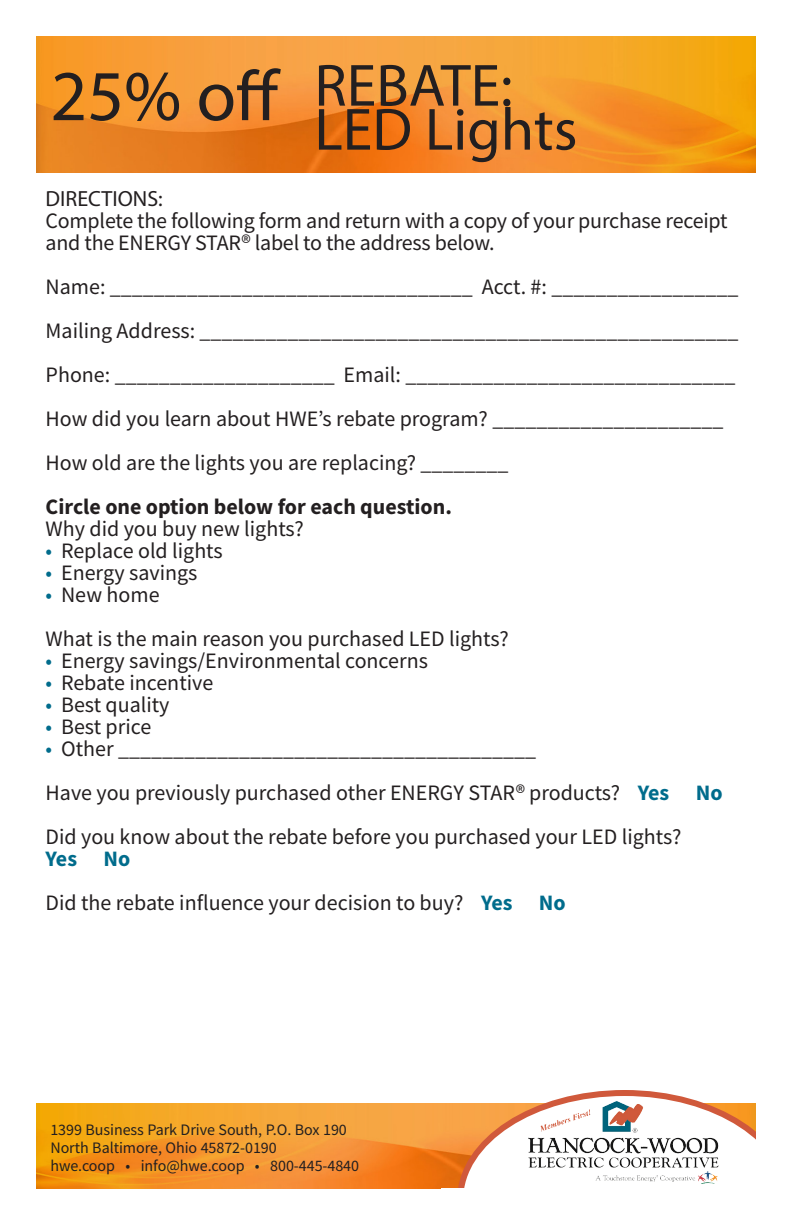
<style>
.page{position:relative;width:792px;height:1224px;background:#fff}
.page>*{position:absolute;margin:0;border:0;box-sizing:border-box;transform-origin:0 0}
.t1{font:72px "Myriad Pro";color:#231f20}
.t2{font:60px/44px "Myriad Pro";color:#231f20}
.t3{font:22px/22px "Source Sans Pro";color:#231f20}
.t4{font:700 22px "Source Sans Pro";color:#231f20}
.t5{font:22px "Myriad Pro";color:#231f20}
.t6{font:700 22px "Source Sans Pro";color:#006c8c}
.t7{font:16px "Source Sans Pro";letter-spacing:-.005em;color:#231f20}
.s1{color:#006c8c}
.s2{font-weight:700;color:#006c8c}
</style>
<div class="page">
<img style="left:36px;top:36px;width:720px;height:137px">
<img style="left:36px;top:1104px;width:421px;height:84px">
<svg style="left:457px;top:1090px;width:299px;height:98px"></svg>
<img style="left:518px;top:1093px;width:210px;height:95px">
<p class="t1" style="left:50px;top:52px;width:232px">25% off</p>
<p class="t2" style="left:314px;top:63px;width:265px">REBATE:<br>LED Lights</p>
<p class="t5" style="left:46px;top:185px;width:119px">DIRECTIONS:</p>
<p class="t3" style="left:46px;top:210px;width:684px">Complete the following form and return with a copy of your purchase receipt and the ENERGY STAR® label to the address below.</p>
<p class="t3" style="left:46px;top:276px;width:694px">Name: _________________________________ Acct. #: _________________</p>
<p class="t3" style="left:46px;top:320px;width:695px">Mailing Address: _________________________________________________</p>
<p class="t3" style="left:46px;top:364px;width:691px">Phone: ____________________ Email: ______________________________</p>
<p class="t3" style="left:46px;top:408px;width:679px">How did you learn about HWE’s rebate program? _____________________</p>
<p class="t3" style="left:46px;top:452px;width:465px">How old are the lights you are replacing? ________</p>
<p class="t4" style="left:46px;top:492px;width:408px">Circle one option below for each question.</p>
<p class="t3" style="left:46px;top:518px;width:260px">Why did you buy new lights?</p>
<p class="t3" style="left:46px;top:540px;width:179px"><span class="s1">•</span> Replace old lights</p>
<p class="t3" style="left:46px;top:562px;width:153px"><span class="s1">•</span> Energy savings</p>
<p class="t3" style="left:46px;top:584px;width:115px"><span class="s1">•</span> New home</p>
<p class="t3" style="left:46px;top:628px;width:465px">What is the main reason you purchased LED lights?</p>
<p class="t3" style="left:46px;top:650px;width:384px"><span class="s1">•</span> Energy savings/Environmental concerns</p>
<p class="t3" style="left:46px;top:672px;width:169px"><span class="s1">•</span> Rebate incentive</p>
<p class="t3" style="left:46px;top:694px;width:125px"><span class="s1">•</span> Best quality</p>
<p class="t3" style="left:46px;top:716px;width:107px"><span class="s1">•</span> Best price</p>
<p class="t3" style="left:46px;top:738px;width:492px"><span class="s1">•</span> Other ______________________________________</p>
<p class="t3" style="left:46px;top:782px;width:678px">Have you previously purchased other ENERGY STAR® products? <span class="s2">Yes No</span></p>
<p class="t3" style="left:46px;top:826px;width:637px">Did you know about the rebate before you purchased your LED lights?</p>
<p class="t6" style="left:46px;top:844px;width:86px">Yes No</p>
<p class="t3" style="left:46px;top:892px;width:522px">Did the rebate influence your decision to buy? <span class="s2">Yes No</span></p>
<p class="t7" style="left:50px;top:1119px;width:298px">1399 Business Park Drive South, P.O. Box 190</p>
<p class="t7" style="left:50px;top:1137px;width:228px">North Baltimore, Ohio 45872-0190</p>
<p class="t7" style="left:50px;top:1155px;width:310px">hwe.coop • info@hwe.coop • 800-445-4840</p>
</div>
